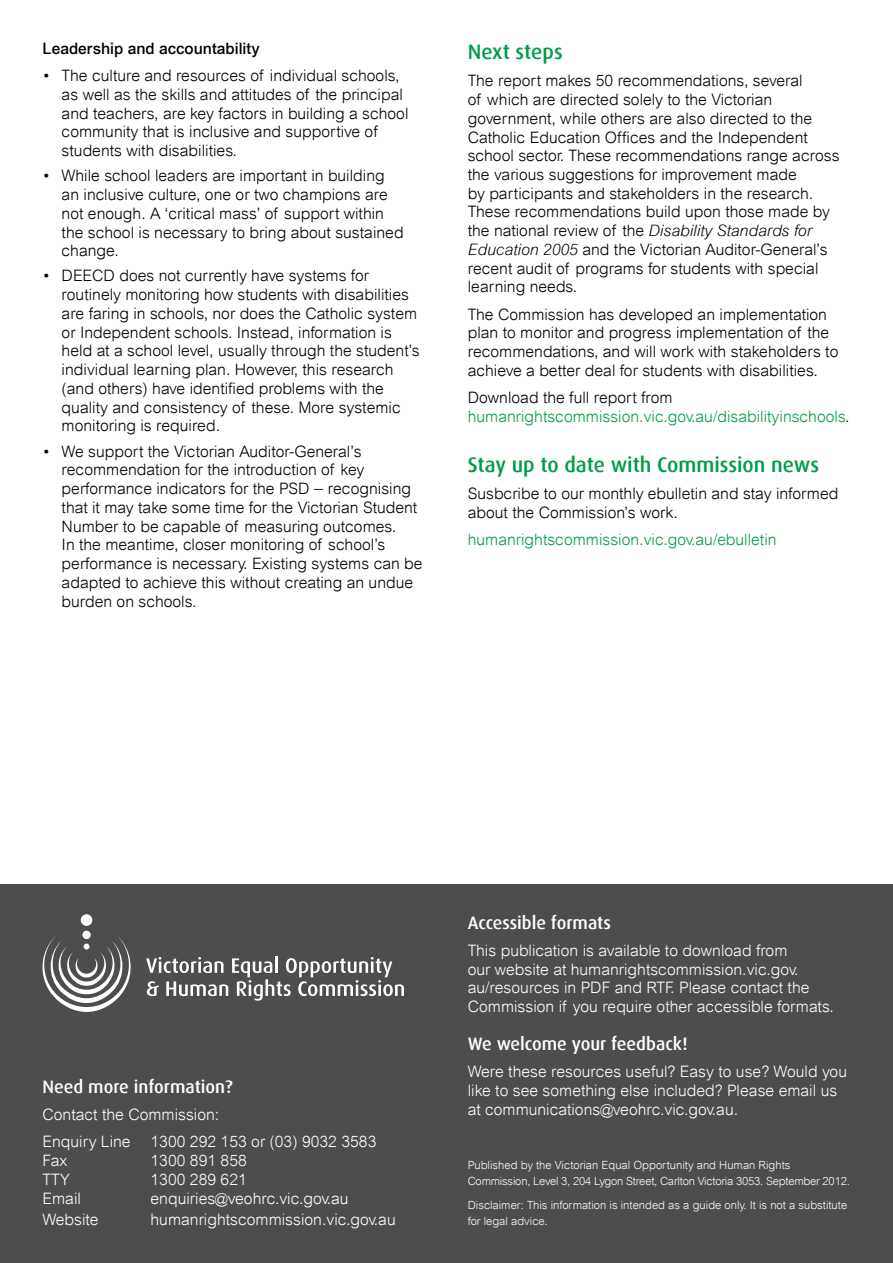
<style>
.page{position:relative;width:893px;height:1263px;background:#fff}
.page>*{position:absolute;margin:0;border:0;box-sizing:border-box;transform-origin:0 0}
.t1{font:500 21px "Dax";color:#009d48}
.t2{font:500 18px "Dax";color:#fff}
.t3{font:300 15.75px/18.8px "Arial";color:#000}
.t4{font:300 15.75px/18.8px "Arial";color:#fff}
.t5{font:300 15.75px/18.8px "Arial";color:#009d48}
.t6{font:500 15.75px "Arial";color:#000}
.t7{font:300 11.25px/15.8px "Arial";letter-spacing:-.02em;color:#fff}
.t8{font:300 11.25px/15.8px "Arial";color:#fff}
.s1{font-size:18px}
.s2{font-style:italic}
.s3{color:#000}
</style>
<div class="page">
<div style="left:0;top:884px;width:893px;height:379px;background:#4d4d4f"></div>
<hr style="left:275px;top:956px;width:3px;height:17px;background:#fff">
<svg style="left:146px;top:957px;width:258px;height:44px"></svg>
<div style="left:82px;top:931px;width:9px;height:8px;background:#fff;border-radius:50%"></div>
<div style="left:81px;top:914px;width:11px;height:12px;background:#fff;border-radius:50%"></div>
<svg style="left:42px;top:935px;width:89px;height:77px"></svg>
<p class="t6" style="left:43px;top:39px;width:219px">Leadership and accountability</p>
<p class="t3" style="left:62px;top:66px;width:348px;text-indent:-19px">• The culture and resources of individual schools, as well as the skills and attitudes of the principal and teachers, are key factors in building a school community that is inclusive and supportive of students with disabilities.</p>
<p class="t3" style="left:62px;top:166px;width:343px;text-indent:-19px">• While school leaders are important in building an inclusive culture, one or two champions are not enough. A ‘critical mass’ of support within the school is necessary to bring about sustained change.</p>
<p class="t3" style="left:62px;top:267px;width:360px;text-indent:-19px">• DEECD does not currently have systems for routinely monitoring how students with disabilities are faring in schools, nor does the Catholic system or Independent schools. Instead, information is held at a school level, usually through the student’s individual learning plan. However, this research (and others) have identified problems with the quality and consistency of these. More systemic monitoring is required.</p>
<p class="t3" style="left:62px;top:442px;width:363px;text-indent:-19px">• We support the Victorian Auditor-General’s recommendation for the introduction of key performance indicators for the PSD <span class="s1">–</span> recognising that it may take some time for the Victorian Student Number to be capable of measuring outcomes.<br>In the meantime, closer monitoring of school’s performance is necessary. Existing systems can be adapted to achieve this without creating an undue burden on schools.</p>
<h1 class="t1" style="left:468px;top:40px;width:96px">Next steps</h1>
<p class="t3" style="left:468px;top:71px;width:373px">The report makes 50 recommendations, several<br>of which are directed solely to the Victorian government, while others are also directed to the Catholic Education Offices and the Independent school sector. These recommendations range across the various suggestions for improvement made<br>by participants and stakeholders in the research.<br>These recommendations build upon those made by the national review of the <span class="s2">Disability Standards for Education 2005</span> and the Victorian Auditor-General’s recent audit of programs for students with special learning needs.</p>
<p class="t3" style="left:468px;top:305px;width:372px">The Commission has developed an implementation plan to monitor and progress implementation of the recommendations, and will work with stakeholders to achieve a better deal for students with disabilities.</p>
<p class="t5" style="left:468px;top:388px;width:383px"><span class="s3">Download the full report from </span>humanrightscommission.vic.gov.au/disabilityinschools<span class="s3">.</span></p>
<h1 class="t1" style="left:468px;top:453px;width:353px">Stay up to date with Commission news</h1>
<p class="t3" style="left:468px;top:484px;width:372px">Susbcribe to our monthly ebulletin and stay informed about the Commission’s work.</p>
<p class="t5" style="left:468px;top:530px;width:310px">humanrightscommission.vic.gov.au/ebulletin</p>
<p class="t2" style="left:43px;top:1077px;width:192px">Need more information?</p>
<p class="t4" style="left:43px;top:1101px;width:178px;line-height:27.3px">Contact the Commission:<br>Enquiry Line</p>
<p class="t4" style="left:151px;top:1132px;width:227px">1300 292 153 or (03) 9032 3583</p>
<p class="t4" style="left:43px;top:1151px;width:26px">Fax</p>
<p class="t4" style="left:151px;top:1151px;width:98px">1300 891 858</p>
<p class="t4" style="left:43px;top:1170px;width:29px">TTY</p>
<p class="t4" style="left:151px;top:1170px;width:98px">1300 289 621</p>
<p class="t4" style="left:43px;top:1189px;width:40px">Email</p>
<p class="t4" style="left:151px;top:1189px;width:200px">enquiries@veohrc.vic.gov.au</p>
<p class="t4" style="left:43px;top:1210px;width:58px">Website</p>
<p class="t4" style="left:151px;top:1210px;width:247px">humanrightscommission.vic.gov.au</p>
<p class="t2" style="left:468px;top:912px;width:145px">Accessible formats</p>
<p class="t4" style="left:468px;top:941px;width:367px">This publication is available to download from<br>our website at humanrightscommission.vic.gov. au/resources in PDF and RTF. Please contact the Commission if you require other accessible formats.</p>
<p class="t2" style="left:468px;top:1034px;width:222px">We welcome your feedback!</p>
<p class="t4" style="left:468px;top:1062px;width:381px">Were these resources useful? Easy to use? Would you like to see something else included? Please email us at communications@veohrc.vic.gov.au.</p>
<p class="t7" style="left:468px;top:1157px;width:384px">Published by the Victorian Equal Opportunity and Human Rights<br>Commission, Level 3, 204 Lygon Street, Carlton Victoria 3053. September 2012.</p>
<p class="t8" style="left:468px;top:1197px;width:381px">Disclaimer: This information is intended as a guide only. It is not a substitute for legal advice.</p>
</div>
